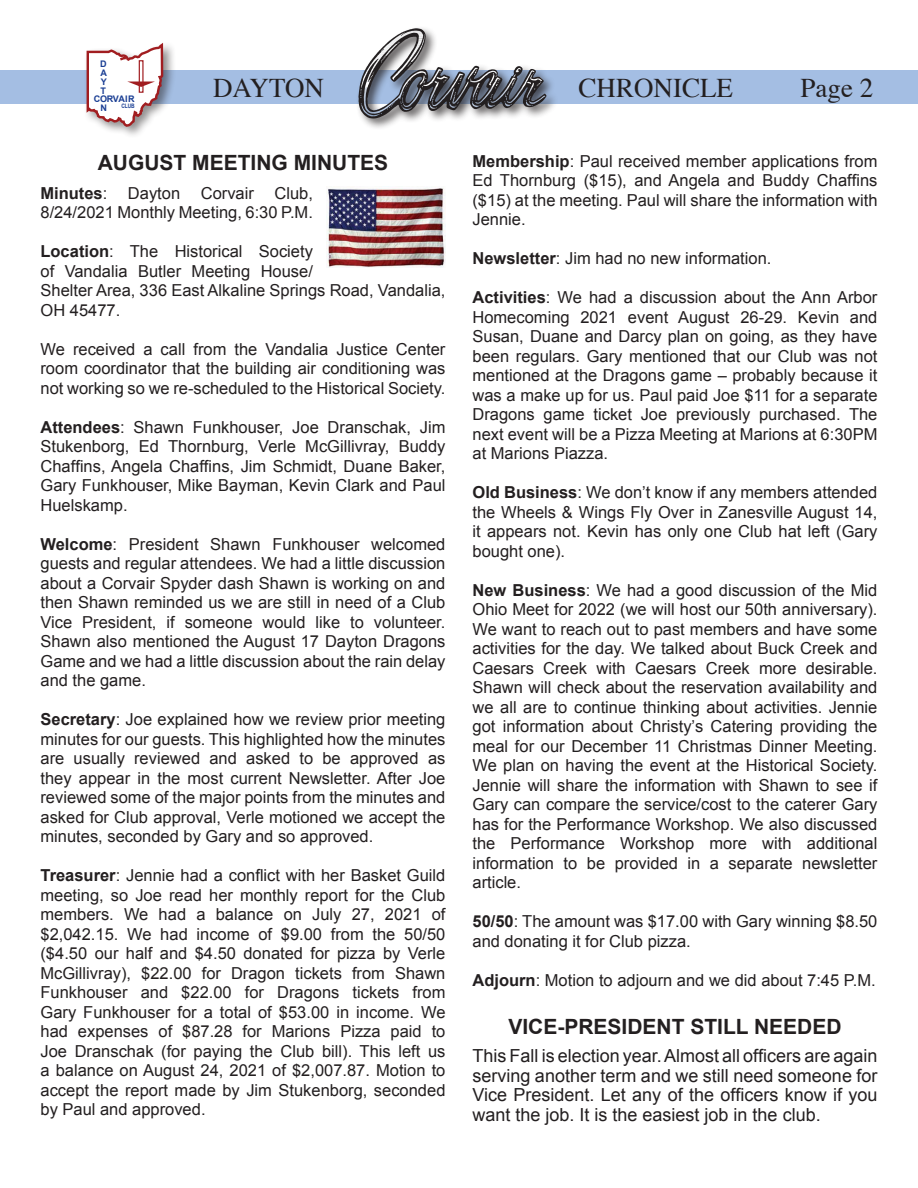
<style>
.page{position:relative;width:918px;height:1188px;background:#fff}
.page>*{position:absolute;margin:0;border:0;box-sizing:border-box;transform-origin:0 0}
.t1{font:27px "Times";color:#231f20}
.t2{font:700 21px "Arial";color:#231f20}
.t3{font:18px/19.5px "Arial";color:#231f20;text-align:justify}
.t4{font:16.5px/19.5px "Arial";color:#231f20;text-align:justify}
.t5{font:700 9px/8.9px "Arial";letter-spacing:-.01em;color:#1b3f94;text-align:justify}
.t6{font:700 6.15px "Arial";color:#1b3f94;scale:.79 1}
.s1{font-weight:700}
</style>
<div class="page">
<div style="left:0;top:70px;width:918px;height:34px;background:#a4bee3"></div>
<div style="left:83px;top:41px;width:93px;height:98px;background:#231f20;opacity:.5"></div>
<svg style="left:85px;top:41px;width:79px;height:87px"></svg>
<div style="left:139px;top:60px;width:5px;height:33px;border:1px solid #a11d20"></div>
<div style="left:356px;top:26px;width:202px;height:104px;background:#231f20;opacity:.75"></div>
<img style="left:356px;top:26px;width:195px;height:97px">
<img style="left:326px;top:188px;width:120px;height:80px">
<p class="t5" style="left:100px;top:59px;width:9px">D A Y T O N</p>
<p class="t5" style="left:94px;top:95px;width:42px">C RVAIR</p>
<p class="t6" style="left:121px;top:102px;width:18px">CLUB</p>
<p class="t1" style="left:213px;top:63px;width:113px">DAYTON</p>
<p class="t1" style="left:579px;top:63px;width:156px">CHRONICLE</p>
<p class="t1" style="left:801px;top:63px;width:74px">Page 2</p>
<p class="t2" style="left:98px;top:149px;width:292px">AUGUST MEETING MINUTES</p>
<p class="t4" style="left:40px;top:183px;width:274px"><span class="s1">Minutes</span>: Dayton Corvair Club,<br>8/24/2021 Monthly Meeting, 6:30 P.M.</p>
<p class="t4" style="left:40px;top:242px;width:406px;text-align:left"><span class="s1">Location</span>: The Historical Society<br>of Vandalia Butler Meeting House/<br>Shelter Area, 336 East Alkaline Springs Road, Vandalia, OH 45477.</p>
<p class="t4" style="left:40px;top:339px;width:407px">We received a call from the Vandalia Justice Center room coordinator that the building air conditioning was not working so we re-scheduled to the Historical Society.</p>
<p class="t4" style="left:40px;top:417px;width:407px"><span class="s1">Attendees</span>: Shawn Funkhouser, Joe Dranschak, Jim Stukenborg, Ed Thornburg, Verle McGillivray, Buddy Chaffins, Angela Chaffins, Jim Schmidt, Duane Baker, Gary Funkhouser, Mike Bayman, Kevin Clark and Paul Huelskamp.</p>
<p class="t4" style="left:40px;top:534px;width:407px"><span class="s1">Welcome</span>: President Shawn Funkhouser welcomed guests and regular attendees. We had a little discussion about a Corvair Spyder dash Shawn is working on and then Shawn reminded us we are still in need of a Club Vice President, if someone would like to volunteer.<br>Shawn also mentioned the August 17 Dayton Dragons Game and we had a little discussion about the rain delay and the game.</p>
<p class="t4" style="left:40px;top:710px;width:407px"><span class="s1">Secretary</span>: Joe explained how we review prior meeting minutes for our guests. This highlighted how the minutes are usually reviewed and asked to be approved as they appear in the most current Newsletter. After Joe reviewed some of the major points from the minutes and asked for Club approval, Verle motioned we accept the minutes, seconded by Gary and so approved.</p>
<p class="t4" style="left:40px;top:866px;width:407px"><span class="s1">Treasurer</span>: Jennie had a conflict with her Basket Guild meeting, so Joe read her monthly report for the Club members. We had a balance on July 27, 2021 of $2,042.15. We had income of $9.00 from the 50/50 ($4.50 our half and $4.50 donated for pizza by Verle McGillivray), $22.00 for Dragon tickets from Shawn Funkhouser and $22.00 for Dragons tickets from Gary Funkhouser for a total of $53.00 in income. We had expenses of $87.28 for Marions Pizza paid to Joe Dranschak (for paying the Club bill). This left us a balance on August 24, 2021 of $2,007.87. Motion to accept the report made by Jim Stukenborg, seconded by Paul and approved.</p>
<p class="t4" style="left:472px;top:151px;width:407px"><span class="s1">Membership</span>: Paul received member applications from Ed Thornburg ($15), and Angela and Buddy Chaffins ($15) at the meeting. Paul will share the information with Jennie.</p>
<p class="t4" style="left:472px;top:249px;width:300px"><span class="s1">Newsletter</span>: Jim had no new information.</p>
<p class="t4" style="left:472px;top:288px;width:407px"><span class="s1">Activities</span>: We had a discussion about the Ann Arbor Homecoming 2021 event August 26-29. Kevin and Susan, Duane and Darcy plan on going, as they have been regulars. Gary mentioned that our Club was not mentioned at the Dragons game – probably because it was a make up for us. Paul paid Joe $11 for a separate Dragons game ticket Joe previously purchased. The next event will be a Pizza Meeting at Marions at 6:30PM at Marions Piazza.</p>
<p class="t4" style="left:472px;top:483px;width:407px"><span class="s1">Old Business</span>: We don’t know if any members attended the Wheels &amp; Wings Fly Over in Zanesville August 14, it appears not. Kevin has only one Club hat left (Gary bought one).</p>
<p class="t4" style="left:472px;top:580px;width:407px"><span class="s1">New Business</span>: We had a good discussion of the Mid Ohio Meet for 2022 (we will host our 50th anniversary).<br>We want to reach out to past members and have some activities for the day. We talked about Buck Creek and Caesars Creek with Caesars Creek more desirable.<br>Shawn will check about the reservation availability and we all are to continue thinking about activities. Jennie got information about Christy’s Catering providing the meal for our December 11 Christmas Dinner Meeting.<br>We plan on having the event at the Historical Society.<br>Jennie will share the information with Shawn to see if Gary can compare the service/cost to the caterer Gary has for the Performance Workshop. We also discussed the Performance Workshop more with additional information to be provided in a separate newsletter article.</p>
<p class="t4" style="left:472px;top:912px;width:406px"><span class="s1">50/50</span>: The amount was $17.00 with Gary winning $8.50 and donating it for Club pizza.</p>
<p class="t4" style="left:472px;top:970px;width:405px"><span class="s1">Adjourn</span>: Motion to adjourn and we did about 7:45 P.M.</p>
<p class="t2" style="left:508px;top:1012px;width:335px">VICE-PRESIDENT STILL NEEDED</p>
<p class="t3" style="left:472px;top:1046px;width:406px">This Fall is election year. Almost all officers are again serving another term and we still need someone for Vice President. Let any of the officers know if you want the job. It is the easiest job in the club.</p>
</div>
